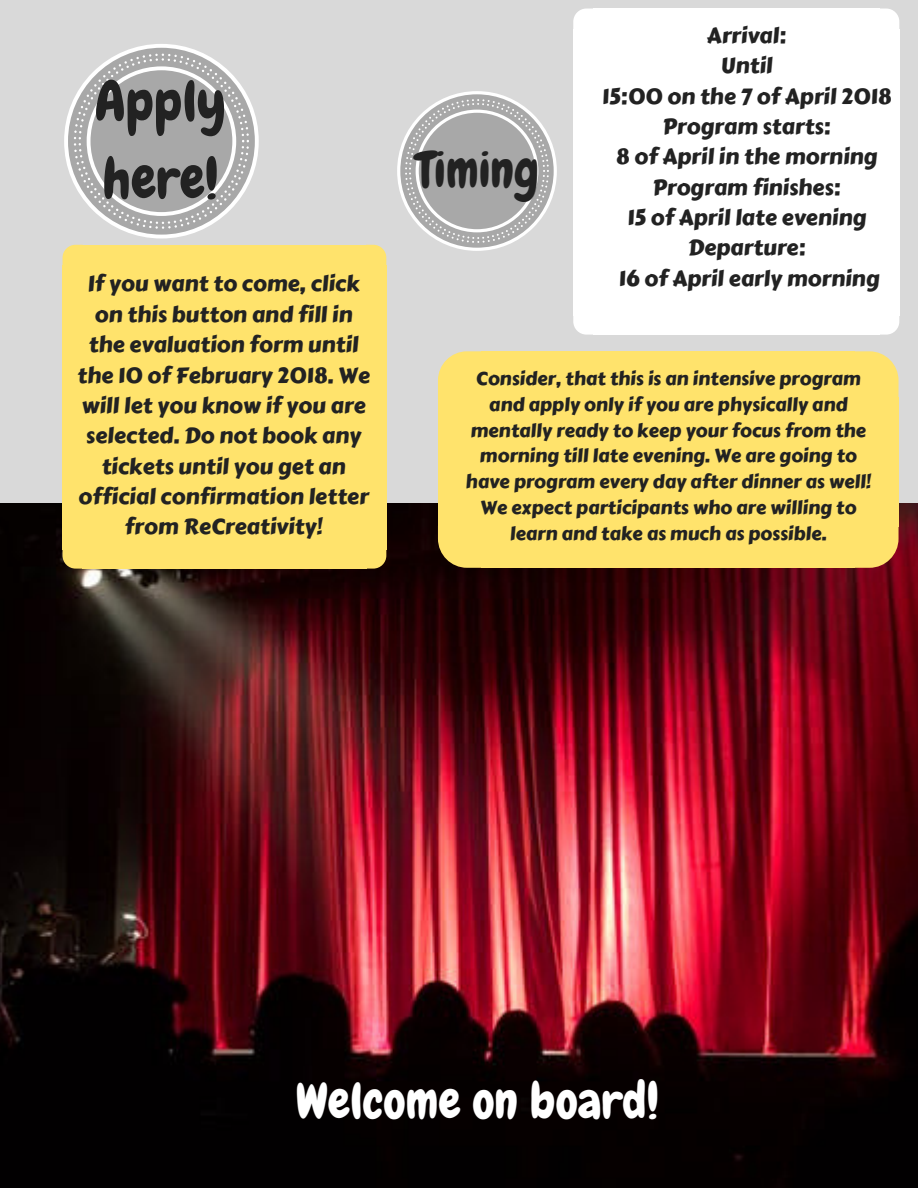
<style>
.page{position:relative;width:918px;height:1188px;background:#fff}
.page>*{position:absolute;margin:0;border:0;box-sizing:border-box;transform-origin:0 0}
.t1{font:55.95px/77.7px "Chewy";color:#222}
.t2{font:49.8px "Chewy";color:#fff}
.t3{font:49.8px "Chewy";color:#222}
.t4{font:21.75px/30.3px "Carter One";color:#222;text-align:center}
.t5{font:18.75px/25.8px "Carter One";color:#222;text-align:center}
</style>
<div class="page">
<img style="left:0;top:503px;width:918px;height:685px">
<div style="left:0;top:0;width:918px;height:503px;background:#d9d9d9"></div>
<svg style="left:397px;top:91px;width:160px;height:160px"></svg>
<svg style="left:880px;top:9px;width:19px;height:20px"></svg>
<div style="left:879px;top:29px;width:20px;height:287px;background:#fff"></div>
<div style="left:593px;top:29px;width:287px;height:287px;background:#fff"></div>
<div style="left:593px;top:9px;width:287px;height:21px;background:#fff"></div>
<svg style="left:573px;top:9px;width:20px;height:20px"></svg>
<div style="left:573px;top:29px;width:21px;height:287px;background:#fff"></div>
<div style="left:593px;top:316px;width:287px;height:19px;background:#fff"></div>
<svg style="left:573px;top:316px;width:20px;height:19px"></svg>
<svg style="left:880px;top:316px;width:19px;height:19px"></svg>
<svg style="left:64px;top:44px;width:195px;height:194px"></svg>
<svg style="left:855px;top:351px;width:44px;height:47px;background:#fae177"></svg>
<div style="left:854px;top:398px;width:45px;height:129px;background:#ffe36c"></div>
<div style="left:481px;top:398px;width:374px;height:129px;background:#ffe36c"></div>
<div style="left:481px;top:351px;width:374px;height:48px;background:#ffe36c"></div>
<svg style="left:438px;top:351px;width:43px;height:47px;background:#fbe276"></svg>
<div style="left:438px;top:398px;width:45px;height:129px;background:#ffe36c"></div>
<div style="left:481px;top:526px;width:374px;height:42px;background:#ffe36c"></div>
<svg style="left:438px;top:527px;width:43px;height:41px;background:#e5ca60"></svg>
<svg style="left:855px;top:527px;width:44px;height:41px;background:#efc862"></svg>
<svg style="left:367px;top:245px;width:19px;height:21px"></svg>
<div style="left:366px;top:266px;width:20px;height:284px;background:#ffe36c"></div>
<div style="left:82px;top:266px;width:285px;height:284px;background:#ffe36c"></div>
<div style="left:82px;top:245px;width:285px;height:21px;background:#ffe36c"></div>
<svg style="left:63px;top:245px;width:19px;height:21px"></svg>
<div style="left:63px;top:266px;width:20px;height:284px;background:#ffe36c"></div>
<div style="left:82px;top:550px;width:285px;height:19px;background:#ffe36c"></div>
<svg style="left:63px;top:550px;width:19px;height:19px"></svg>
<svg style="left:367px;top:550px;width:19px;height:19px"></svg>
<h1 class="t1" style="left:95px;top:63px;width:133px">Apply here!</h1>
<p class="t4" style="left:77px;top:269px;width:294px">If you want to come, click on this button and fill in the evaluation form until the 10 of February 2018. We will let you know if you are selected. Do not book any tickets until you get an official confirmation letter from ReCreativity!</p>
<h2 class="t3" style="left:416px;top:138px;width:125px">Timing</h2>
<p class="t4" style="left:602px;top:20px;width:291px">Arrival:<br>Until<br>15:00 on the 7 of April 2018<br>Program starts:<br>8 of April in the morning<br>Program finishes:<br>15 of April late evening<br>Departure:<br>16 of April early morning</p>
<p class="t5" style="left:466px;top:366px;width:407px">Consider, that this is an intensive program and apply only if you are physically and mentally ready to keep your focus from the morning till late evening. We are going to have program every day after dinner as well!<br>We expect participants who are willing to learn and take as much as possible.</p>
<h2 class="t2" style="left:296px;top:1069px;width:364px">Welcome on board!</h2>
</div>
